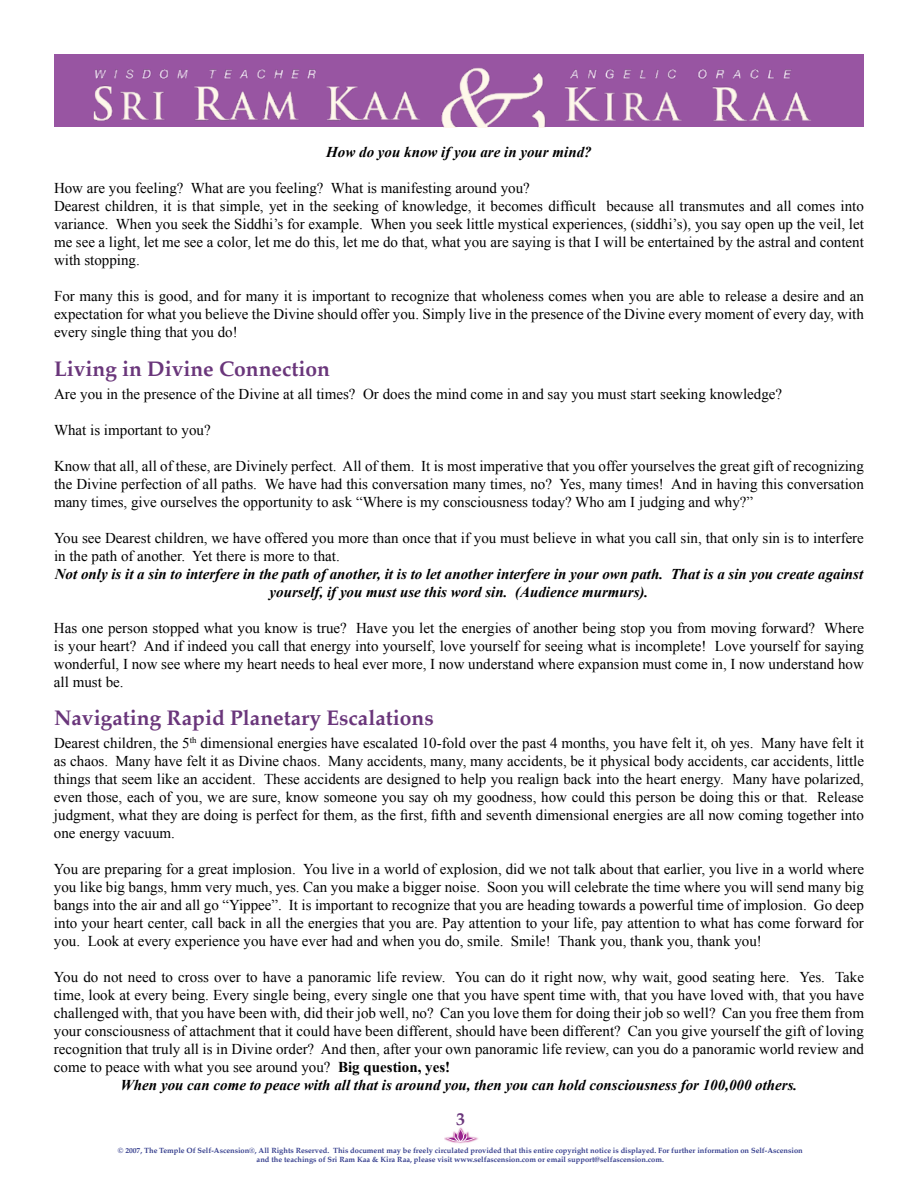
<style>
.page{position:relative;width:918px;height:1188px;background:#fff}
.page>*{position:absolute;margin:0;border:0;box-sizing:border-box;transform-origin:0 0}
.t1{font:700 21px "Palatino";color:#6a367b}
.t2{font:15px/18px "Times New Roman";color:#000;text-align:justify}
.t3{font:italic 700 15px/18px "Times New Roman";color:#000;text-align:center}
.t4{font:700 7.5px/9px "Palatino";color:#37408e;text-align:center}
.s1{font-weight:700}
</style>
<div class="page">
<div style="left:54px;top:54px;width:810px;height:10px;background:#9855a2"></div>
<img style="left:54px;top:64px;width:810px;height:63px">
<img style="left:445px;top:1137px;width:34px;height:7px">
<svg style="left:446px;top:1127px;width:30px;height:15px"></svg>
<p class="t3" style="left:326px;top:145px;width:267px">How do you know if you are in your mind?</p>
<p class="t2" style="left:54px;top:181px;width:811px;text-align:left">How are you feeling? What are you feeling? What is manifesting around you?<br>Dearest children, it is that simple, yet in the seeking of knowledge, it becomes difficult because all transmutes and all comes into variance. When you seek the Siddhi’s for example. When you seek little mystical experiences, (siddhi’s), you say open up the veil, let me see a light, let me see a color, let me do this, let me do that, what you are saying is that I will be entertained by the astral and content with stopping.</p>
<p class="t2" style="left:54px;top:289px;width:812px">For many this is good, and for many it is important to recognize that wholeness comes when you are able to release a desire and an expectation for what you believe the Divine should offer you. Simply live in the presence of the Divine every moment of every day, with every single thing that you do!</p>
<h1 class="t1" style="left:54px;top:361px;width:277px">Living in Divine Connection</h1>
<p class="t2" style="left:54px;top:386px;width:730px">Are you in the presence of the Divine at all times? Or does the mind come in and say you must start seeking knowledge?</p>
<p class="t2" style="left:54px;top:422px;width:158px">What is important to you?</p>
<p class="t2" style="left:54px;top:458px;width:811px">Know that all, all of these, are Divinely perfect. All of them. It is most imperative that you offer yourselves the great gift of recognizing the Divine perfection of all paths. We have had this conversation many times, no? Yes, many times! And in having this conversation many times, give ourselves the opportunity to ask “Where is my consciousness today? Who am I judging and why?”</p>
<p class="t2" style="left:54px;top:530px;width:811px">You see Dearest children, we have offered you more than once that if you must believe in what you call sin, that only sin is to interfere in the path of another. Yet there is more to that.</p>
<p class="t3" style="left:55px;top:566px;width:810px">Not only is it a sin to interfere in the path of another, it is to let another interfere in your own path. That is a sin you create against yourself, if you must use this word sin. (Audience murmurs).</p>
<p class="t2" style="left:54px;top:620px;width:812px">Has one person stopped what you know is true? Have you let the energies of another being stop you from moving forward? Where is your heart? And if indeed you call that energy into yourself, love yourself for seeing what is incomplete! Love yourself for saying wonderful, I now see where my heart needs to heal ever more, I now understand where expansion must come in, I now understand how all must be.</p>
<h1 class="t1" style="left:54px;top:710px;width:381px">Navigating Rapid Planetary Escalations</h1>
<p class="t2" style="left:54px;top:735px;width:812px">Dearest children, the 5<sup>th</sup> dimensional energies have escalated 10-fold over the past 4 months, you have felt it, oh yes. Many have felt it as chaos. Many have felt it as Divine chaos. Many accidents, many, many accidents, be it physical body accidents, car accidents, little things that seem like an accident. These accidents are designed to help you realign back into the heart energy. Many have polarized, even those, each of you, we are sure, know someone you say oh my goodness, how could this person be doing this or that. Release judgment, what they are doing is perfect for them, as the first, fifth and seventh dimensional energies are all now coming together into one energy vacuum.</p>
<p class="t2" style="left:54px;top:861px;width:812px">You are preparing for a great implosion. You live in a world of explosion, did we not talk about that earlier, you live in a world where you like big bangs, hmm very much, yes. Can you make a bigger noise. Soon you will celebrate the time where you will send many big bangs into the air and all go “Yippee”. It is important to recognize that you are heading towards a powerful time of implosion. Go deep into your heart center, call back in all the energies that you are. Pay attention to your life, pay attention to what has come forward for you. Look at every experience you have ever had and when you do, smile. Smile! Thank you, thank you, thank you!</p>
<p class="t2" style="left:54px;top:969px;width:812px">You do not need to cross over to have a panoramic life review. You can do it right now, why wait, good seating here. Yes. Take</p>
<p class="t2" style="left:54px;top:987px;width:812px">time, look at every being. Every single being, every single one that you have spent time with, that you have loved with, that you have</p>
<p class="t2" style="left:54px;top:1005px;width:812px">challenged with, that you have been with, did their job well, no? Can you love them for doing their job so well? Can you free them from</p>
<p class="t2" style="left:54px;top:1023px;width:811px">your consciousness of attachment that it could have been different, should have been different? Can you give yourself the gift of loving</p>
<p class="t2" style="left:54px;top:1041px;width:812px">recognition that truly all is in Divine order? And then, after your own panoramic life review, can you do a panoramic world review and</p>
<p class="t2" style="left:54px;top:1059px;width:398px">come to peace with what you see around you? <span class="s1">Big question, yes!</span></p>
<p class="t3" style="left:121px;top:1077px;width:678px">When you can come to peace with all that is around you, then you can hold consciousness for 100,000 others.</p>
<p class="t4" style="left:118px;top:1147px;width:686px">© 2007, The Temple Of Self-Ascension®, All Rights Reserved. This document may be freely circulated provided that this entire copyright notice is displayed. For further information on Self-Ascension and the teachings of Sri Ram Kaa &amp; Kira Raa, please visit www.selfascension.com or email support@selfascension.com.</p>
</div>
